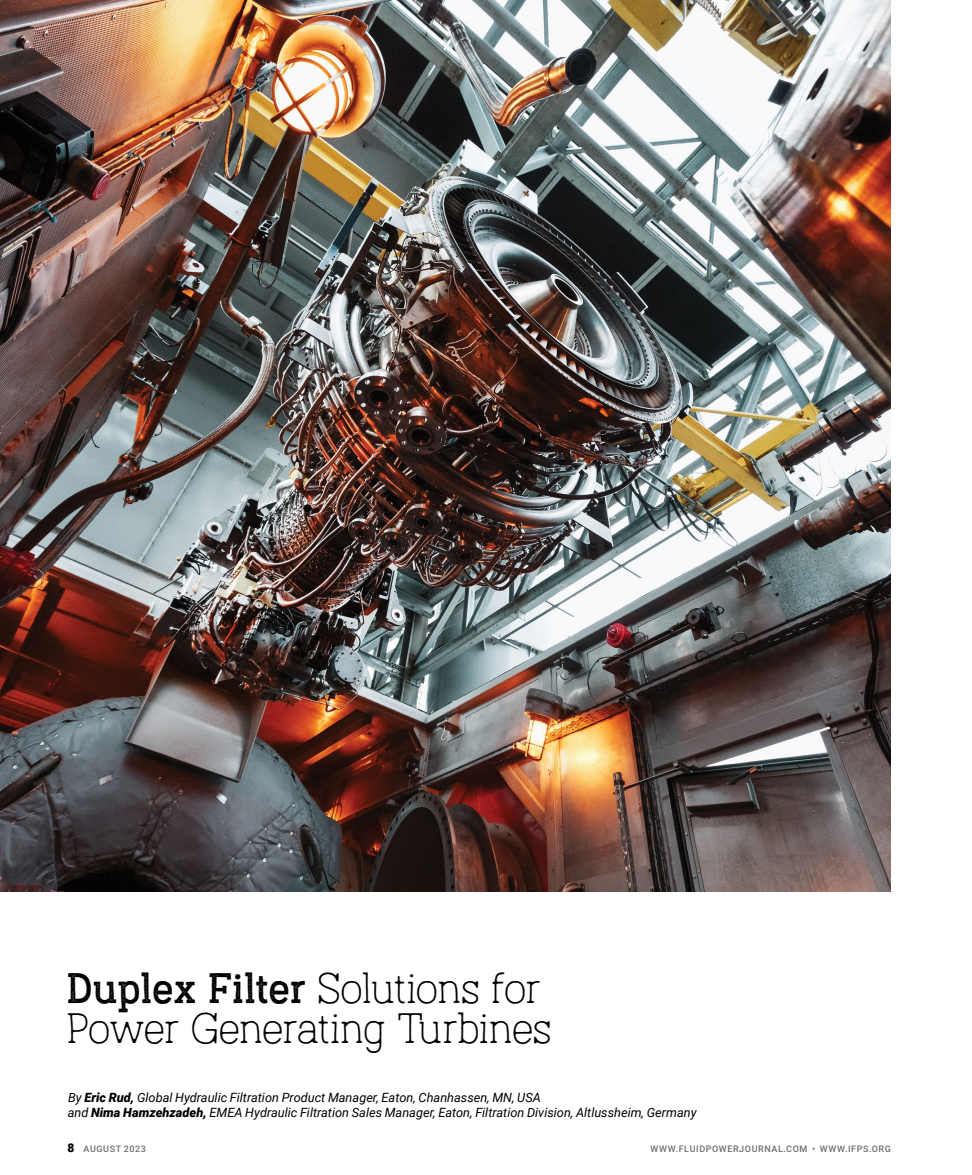
<style>
.page{position:relative;width:972px;height:1175px;background:#fff}
.page>*{position:absolute;margin:0;border:0;box-sizing:border-box;transform-origin:0 0}
.t1{font:39.75px "Austral Slab Stamp";letter-spacing:.015em;color:#000}
.t2{font:100 39.75px "Austral Slab Blur";letter-spacing:.01em;color:#000}
.t3{font:italic 12.75px/15px "Roboto";color:#000}
.t4{font:500 9px "Roboto";letter-spacing:.07em;color:#6d6e71}
.s1{font-family:"Austral Slab Blur";font-weight:100}
.s2{font-weight:900}
.s3{font-weight:900;font-size:12px;color:#000}
</style>
<div class="page">
<img style="left:0;top:0;width:891px;height:891px">
<h1 class="t1" style="left:67px;top:957px;width:474px">Duplex Filter <span class="s1">Solutions for</span></h1>
<h1 class="t2" style="left:67px;top:997px;width:486px">Power Generating Turbines</h1>
<p class="t3" style="left:68px;top:1089px;width:630px">By <span class="s2">Eric Rud,</span> Global Hydraulic Filtration Product Manager, Eaton, Chanhassen, MN, USA<br>and <span class="s2">Nima Hamzehzadeh,</span> EMEA Hydraulic Filtration Sales Manager, Eaton, Filtration Division, Altlussheim, Germany</p>
<p class="t4" style="left:68px;top:1142px;width:80px"><span class="s3">8</span> AUGUST 2023</p>
<p class="t4" style="left:650px;top:1142px;width:241px">WWW.FLUIDPOWERJOURNAL.COM • WWW.IFPS.ORG</p>
</div>
